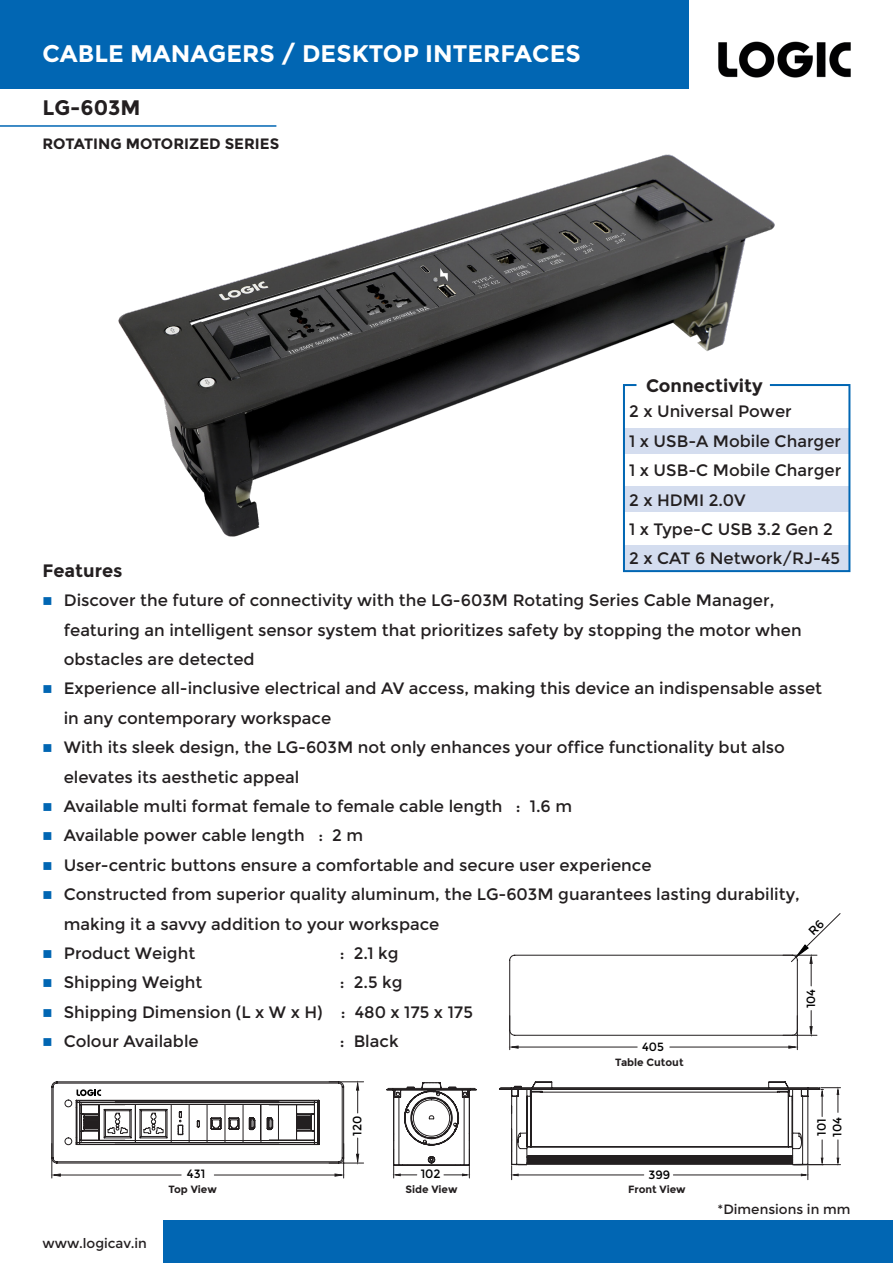
<style>
.page{position:relative;width:893px;height:1263px;background:#fff}
.page>*{position:absolute;margin:0;border:0;box-sizing:border-box;transform-origin:0 0}
.t1{font:700 24px "Montreal";color:#fff}
.t2{font:700 21px "Montreal";color:#231f20}
.t3{font:700 18px "Montreal";color:#231f20}
.t4{font:16.5px/29.4px "Montreal";color:#231f20}
.t5{font:700 15px "Montreal";color:#231f20}
.t6{font:13.5px "Montreal";color:#231f20}
.t7{font:12px "Montreal";color:#000}
.t8{font:11.85px "Montreal";color:#000}
.t9{font:700 10.5px "Montreal";color:#231f20}
.s1{color:#0166b3}
</style>
<div class="page">
<div style="left:0;top:0;width:689px;height:88px;background:#0166b3"></div>
<img style="left:718px;top:41px;width:133px;height:37px">
<div style="left:164px;top:1220px;width:729px;height:43px;background:#0166b3"></div>
<img style="left:118px;top:154px;width:657px;height:383px">
<hr style="left:0;top:125px;width:276px;height:2px;background:#0166b3">
<svg style="left:622px;top:383px;width:229px;height:190px"></svg>
<svg style="left:51px;top:1080px;width:313px;height:99px"></svg>
<svg style="left:499px;top:1081px;width:341px;height:99px"></svg>
<svg style="left:386px;top:1082px;width:91px;height:96px"></svg>
<hr style="left:509px;top:1016px;width:1px;height:34px;background:#231f20">
<hr style="left:797px;top:1016px;width:1px;height:34px;background:#231f20">
<svg style="left:509px;top:913px;width:332px;height:136px"></svg>
<p class="t1" style="left:43px;top:40px;width:540px">CABLE MANAGERS / DESKTOP INTERFACES</p>
<p class="t2" style="left:43px;top:95px;width:100px">LG-603M</p>
<p class="t5" style="left:43px;top:135px;width:238px">ROTATING MOTORIZED SERIES</p>
<p class="t3" style="left:646px;top:375px;width:118px">Connectivity</p>
<p class="t4" style="left:629px;top:397px;width:164px">2 x Universal Power</p>
<p class="t4" style="left:629px;top:426px;width:214px">1 x USB-A Mobile Charger</p>
<p class="t4" style="left:629px;top:456px;width:214px">1 x USB-C Mobile Charger</p>
<p class="t4" style="left:629px;top:485px;width:118px">2 x HDMI 2.0V</p>
<p class="t4" style="left:629px;top:515px;width:205px">1 x Type-C USB 3.2 Gen 2</p>
<p class="t4" style="left:629px;top:544px;width:212px">2 x CAT 6 Network/RJ-45</p>
<p class="t3" style="left:43px;top:560px;width:82px">Features</p>
<p class="t4" style="left:64px;top:586px;width:739px;text-indent:-21px"><span class="s1">■</span> Discover the future of connectivity with the LG-603M Rotating Series Cable Manager, featuring an intelligent sensor system that prioritizes safety by stopping the motor when obstacles are detected</p>
<p class="t4" style="left:43px;top:674px;width:781px"><span class="s1">■</span> Experience all-inclusive electrical and AV access, making this device an indispensable asset</p>
<p class="t4" style="left:64px;top:703px;width:269px">in any contemporary workspace</p>
<p class="t4" style="left:64px;top:733px;width:723px;text-indent:-21px"><span class="s1">■</span> With its sleek design, the LG-603M not only enhances your office functionality but also elevates its aesthetic appeal</p>
<p class="t4" style="left:43px;top:792px;width:531px"><span class="s1">■</span> Available multi format female to female cable length : 1.6 m</p>
<p class="t4" style="left:43px;top:821px;width:322px"><span class="s1">■</span> Available power cable length : 2 m</p>
<p class="t4" style="left:43px;top:850px;width:611px"><span class="s1">■</span> User-centric buttons ensure a comfortable and secure user experience</p>
<p class="t4" style="left:64px;top:880px;width:737px;text-indent:-21px"><span class="s1">■</span> Constructed from superior quality aluminum, the LG-603M guarantees lasting durability, making it a savvy addition to your workspace</p>
<p class="t4" style="left:43px;top:939px;width:154px"><span class="s1">■</span> Product Weight</p>
<p class="t4" style="left:340px;top:939px;width:60px">: 2.1 kg</p>
<p class="t4" style="left:43px;top:968px;width:161px"><span class="s1">■</span> Shipping Weight</p>
<p class="t4" style="left:340px;top:968px;width:64px">: 2.5 kg</p>
<p class="t4" style="left:43px;top:997px;width:432px"><span class="s1">■</span> Shipping Dimension (L x W x H) : 480 x 175 x 175</p>
<p class="t4" style="left:43px;top:1027px;width:158px"><span class="s1">■</span> Colour Available</p>
<p class="t4" style="left:340px;top:1027px;width:60px">: Black</p>
<p class="t8" style="left:804px;top:1008px;width:21px;rotate:-90deg">104</p>
<p class="t8" style="left:642px;top:1040px;width:23px">405</p>
<p class="t9" style="left:615px;top:1055px;width:70px">Table Cutout</p>
<p class="t7" style="left:187px;top:1167px;width:20px">431</p>
<p class="t7" style="left:350px;top:1136px;width:21px;rotate:-90deg">120</p>
<p class="t7" style="left:830px;top:1137px;width:21px;rotate:-90deg">104</p>
<p class="t7" style="left:815px;top:1136px;width:19px;rotate:-90deg">101</p>
<p class="t7" style="left:421px;top:1167px;width:21px">102</p>
<p class="t7" style="left:648px;top:1167px;width:23px">399</p>
<p class="t6" style="left:43px;top:1236px;width:106px">www.logicav.in</p>
<p class="t9" style="left:168px;top:1183px;width:50px">Top View</p>
<p class="t9" style="left:405px;top:1183px;width:54px">Side View</p>
<p class="t9" style="left:628px;top:1183px;width:59px">Front View</p>
<p class="t6" style="left:717px;top:1201px;width:134px">*Dimensions in mm</p>
</div>
